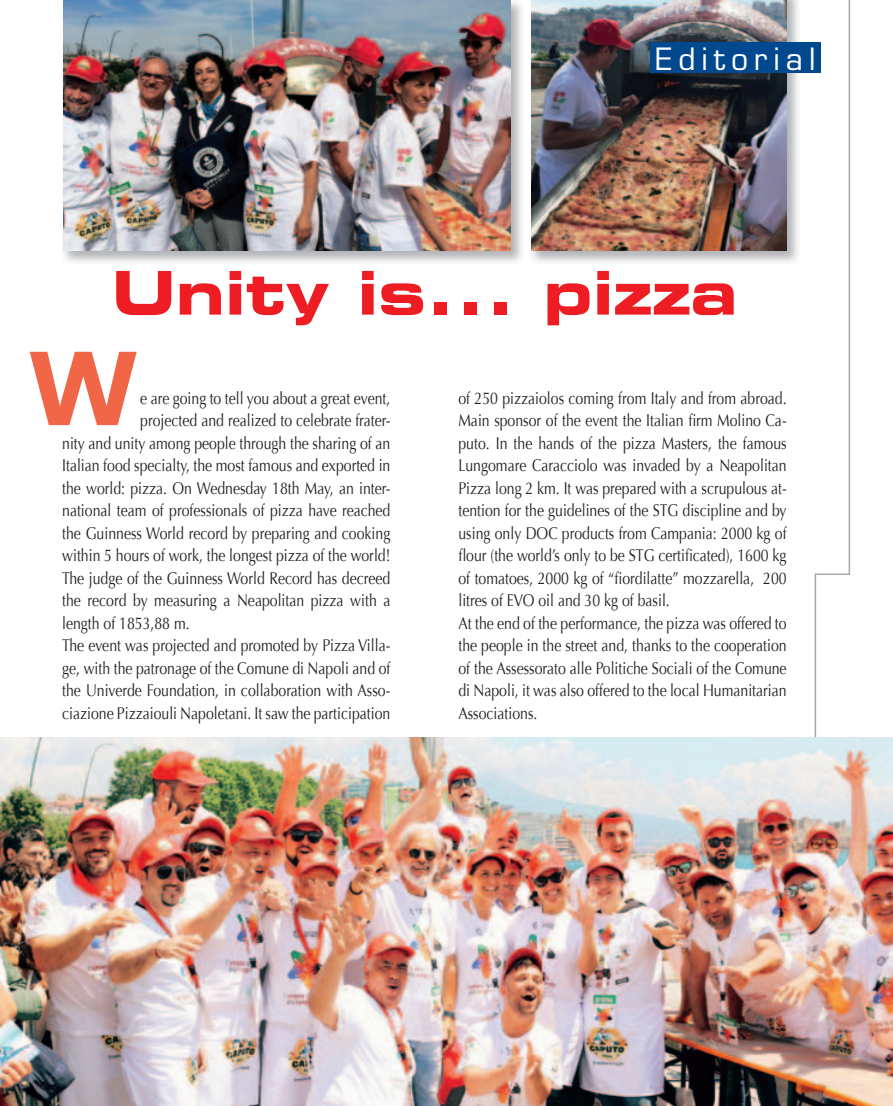
<style>
.page{position:relative;width:893px;height:1106px;background:#fff}
.page>*{position:absolute;margin:0;border:0;box-sizing:border-box;transform-origin:0 0}
.t1{font:101.25px "Eurostile Bold Extended Two";color:#f26648;scale:.8 1}
.t2{font:60.25px "Eurostile Bold Extended Two";color:#ee1d23}
.t3{font:30px "Eurostile";letter-spacing:.2em;color:#fff}
.t4{font:17px/22.5px "Optima";color:#231f20;scale:.83 1}
</style>
<div class="page">
<img style="left:532px;top:0;width:268px;height:262px">
<img style="left:531px;top:0;width:256px;height:251px">
<svg style="left:815px;top:0;width:35px;height:737px"></svg>
<div style="left:651px;top:43px;width:170px;height:30px;background:#01498e"></div>
<img style="left:0;top:737px;width:893px;height:369px">
<img style="left:63px;top:0;width:459px;height:262px">
<img style="left:64px;top:0;width:446px;height:251px">
<h3 class="t3" style="left:656px;top:47px;width:161px">Editorial</h3>
<h2 class="t2" style="left:112px;top:271px;width:627px">Unity is... pizza</h2>
<h1 class="t1" style="left:29px;top:352px;width:137px">W</h1>
<p class="t4" style="left:140px;top:387px;width:303px">e are going to tell you about a great event,</p>
<p class="t4" style="left:140px;top:409px;width:303px">projected and realized to celebrate frater-</p>
<p class="t4" style="left:62px;top:432px;width:397px">nity and unity among people through the sharing of an</p>
<p class="t4" style="left:62px;top:454px;width:397px">Italian food specialty, the most famous and exported in</p>
<p class="t4" style="left:62px;top:477px;width:397px">the world: pizza. On Wednesday 18th May, an inter-</p>
<p class="t4" style="left:62px;top:499px;width:397px">national team of professionals of pizza have reached</p>
<p class="t4" style="left:62px;top:522px;width:397px">the Guinness World record by preparing and cooking</p>
<p class="t4" style="left:62px;top:544px;width:397px">within 5 hours of work, the longest pizza of the world!</p>
<p class="t4" style="left:62px;top:567px;width:397px">The judge of the Guinness World Record has decreed</p>
<p class="t4" style="left:62px;top:589px;width:397px">the record by measuring a Neapolitan pizza with a</p>
<p class="t4" style="left:62px;top:612px;width:155px">length of 1853,88 m.</p>
<p class="t4" style="left:62px;top:634px;width:397px">The event was projected and promoted by Pizza Villa-</p>
<p class="t4" style="left:62px;top:657px;width:397px">ge, with the patronage of the Comune di Napoli and of</p>
<p class="t4" style="left:62px;top:679px;width:397px">the Univerde Foundation, in collaboration with Asso-</p>
<p class="t4" style="left:62px;top:702px;width:397px">ciazione Pizzaiouli Napoletani. It saw the participation</p>
<p class="t4" style="left:458px;top:387px;width:397px">of 250 pizzaiolos coming from Italy and from abroad.<br>Main sponsor of the event the Italian firm Molino Ca&shy;puto. In the hands of the pizza Masters, the famous Lungomare Caracciolo was invaded by a Neapolitan Pizza long 2 km. It was prepared with a scrupulous at&shy;tention for the guidelines of the STG discipline and by using only DOC products from Campania: 2000 kg of flour (the world’s only to be STG certificated), 1600 kg of tomatoes, 2000 kg of “fiordilatte” mozzarella, 200 litres of EVO oil and 30 kg of basil.<br>At the end of the performance, the pizza was offered to the people in the street and, thanks to the cooperation of the Assessorato alle Politiche Sociali of the Comune di Napoli, it was also offered to the local Humanitarian Associations.</p>
</div>
